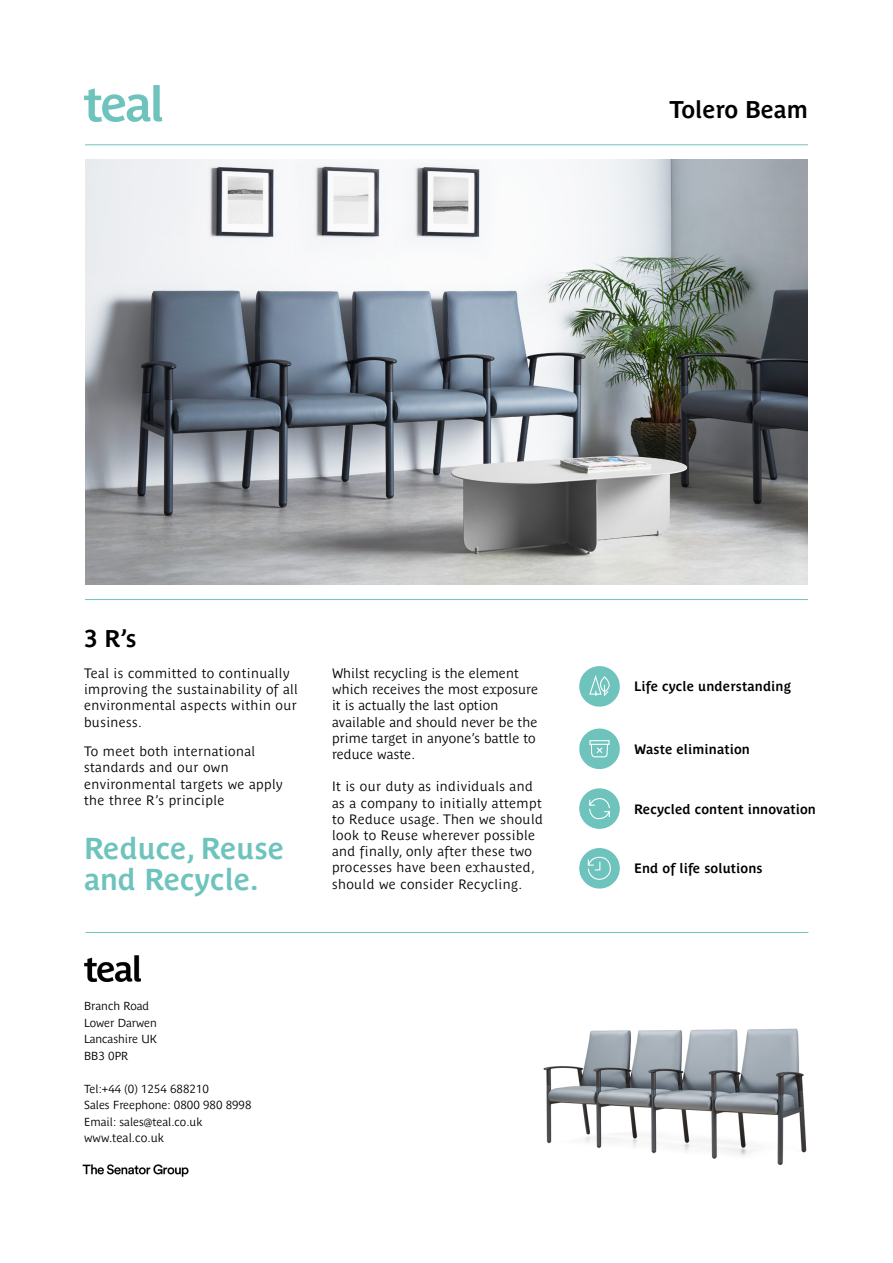
<style>
.page{position:relative;width:893px;height:1263px;background:#fff}
.page>*{position:absolute;margin:0;border:0;box-sizing:border-box;transform-origin:0 0}
.t1{font:700 30px/31.5px "Parisine Plus Std Gris";color:#6ec3bd}
.t2{font:700 24px "Parisine Plus Std Gris";color:#000}
.t3{font:13.5px/16.2px "Parisine Plus Std Gris";letter-spacing:.03em;color:#000}
.t4{font:13.5px/16.2px "Parisine Plus Std Gris";letter-spacing:.01em;color:#000}
.t5{font:700 13.5px "Parisine Plus Std Gris";letter-spacing:.01em;color:#000}
.t6{font:12px "Parisine Plus Std Gris";color:#000}
.t7{font:11.55px/16.5px "Parisine Plus Std Gris";color:#000}
</style>
<div class="page">
<hr style="left:85px;top:145px;width:723px;height:1px;background:#6ec3bd">
<img style="left:84px;top:955px;width:56px;height:27px">
<img style="left:82px;top:1164px;width:107px;height:13px">
<hr style="left:85px;top:599px;width:723px;height:1px;background:#6ec3bd">
<hr style="left:86px;top:932px;width:722px;height:1px;background:#6ec3bd">
<svg style="left:579px;top:728px;width:41px;height:41px"></svg>
<div style="left:579px;top:788px;width:41px;height:41px;background:#6ec3bd;border-radius:50%"></div>
<svg style="left:589px;top:798px;width:21px;height:22px"></svg>
<div style="left:579px;top:848px;width:41px;height:40px;background:#6ec3bd;border-radius:50%"></div>
<svg style="left:587px;top:856px;width:24px;height:24px"></svg>
<div style="left:579px;top:666px;width:41px;height:41px;background:#6ec3bd;border-radius:50%"></div>
<svg style="left:589px;top:675px;width:21px;height:21px"></svg>
<svg style="left:84px;top:85px;width:78px;height:37px"></svg>
<img style="left:85px;top:159px;width:723px;height:426px">
<img style="left:543px;top:1028px;width:264px;height:137px">
<h2 class="t2" style="left:669px;top:95px;width:140px">Tolero Beam</h2>
<h2 class="t2" style="left:84px;top:625px;width:54px">3 R’s</h2>
<p class="t3" style="left:84px;top:665px;width:215px">Teal is committed to continually improving the sustainability of all environmental aspects within our business.</p>
<p class="t3" style="left:84px;top:743px;width:200px">To meet both international standards and our own environmental targets we apply the three R’s principle</p>
<h1 class="t1" style="left:84px;top:832px;width:202px">Reduce, Reuse and Recycle.</h1>
<p class="t4" style="left:332px;top:665px;width:207px">Whilst recycling is the element which receives the most exposure it is actually the last option available and should never be the prime target in anyone’s battle to reduce waste.</p>
<p class="t3" style="left:332px;top:778px;width:212px">It is our duty as individuals and as a company to initially attempt to Reduce usage. Then we should look to Reuse wherever possible and finally, only after these two processes have been exhausted, should we consider Recycling.</p>
<p class="t7" style="left:84px;top:998px;width:74px">Branch Road<br>Lower Darwen<br>Lancashire UK<br>BB3 0PR</p>
<p class="t7" style="left:84px;top:1080px;width:169px">Tel:+44 (0) 1254 688210<br>Sales Freephone: 0800 980 8998<br>Email: sales@teal.co.uk</p>
<p class="t6" style="left:84px;top:1131px;width:81px">www.teal.co.uk</p>
<p class="t5" style="left:634px;top:679px;width:158px">Life cycle understanding</p>
<p class="t5" style="left:634px;top:741px;width:117px">Waste elimination</p>
<p class="t5" style="left:634px;top:801px;width:183px">Recycled content innovation</p>
<p class="t5" style="left:634px;top:861px;width:130px">End of life solutions</p>
</div>
